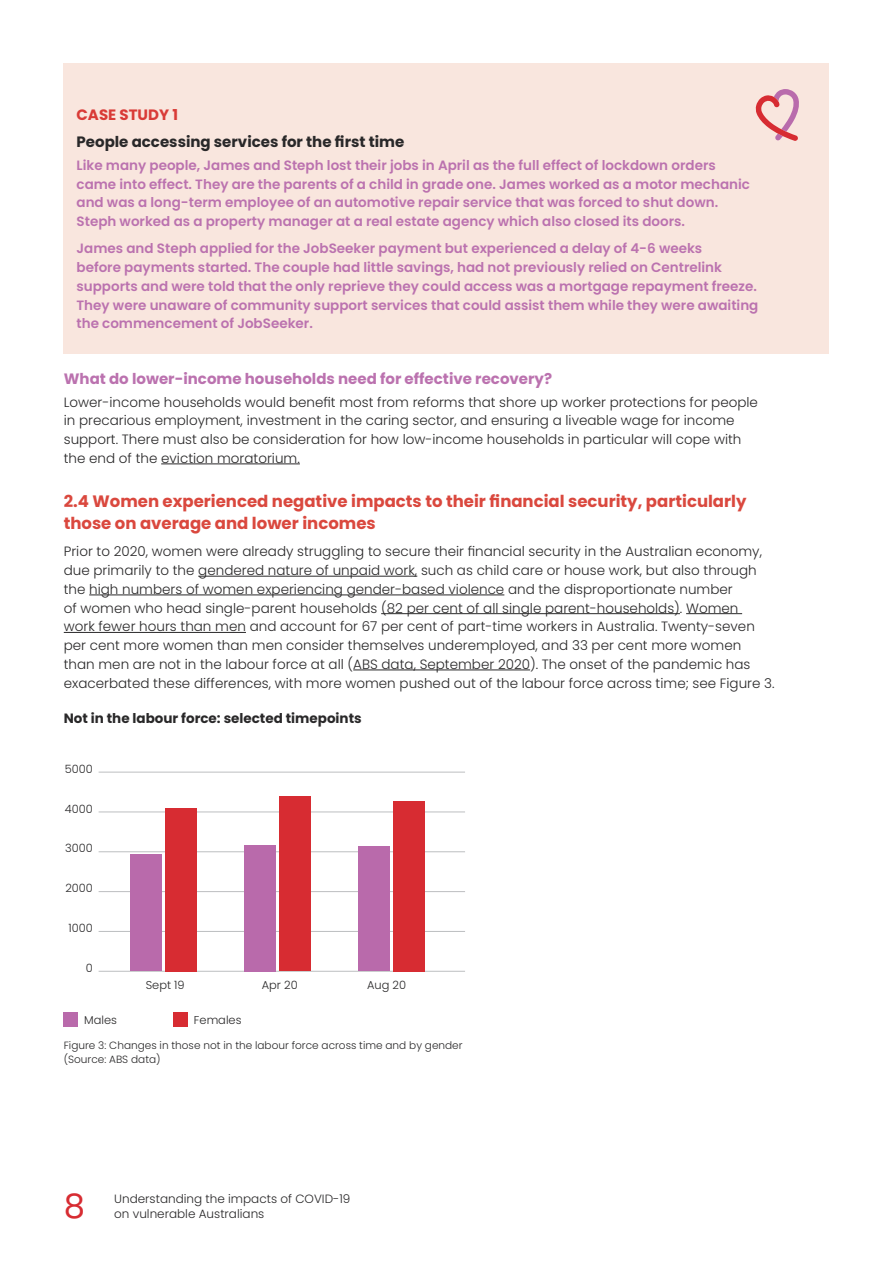
<style>
.page{position:relative;width:893px;height:1263px;background:#fff}
.page>*{position:absolute;margin:0;border:0;box-sizing:border-box;transform-origin:0 0}
.t1{font:33.75px "Poppins";color:#d72c32}
.t2{font:700 16.5px/22.5px "Poppins";color:#da483e}
.t3{font:700 15px "Poppins";color:#bb72af}
.t4{font:700 15px "Poppins";color:#292829}
.t5{font:700 15px "Poppins";color:#d93b37}
.t6{font:300 13.5px/18.8px "Poppins";color:#292829}
.t7{font:600 13.5px/18.8px "Poppins";color:#bb72af}
.t8{font:700 13.5px "Poppins";color:#292829}
.t9{font:300 12px "Poppins";color:#292829}
.t10{font:300 11.4px "Poppins";color:#292829}
.t11{font:300 10.5px/13.5px "Poppins";color:#292829}
</style>
<div class="page">
<hr style="left:161px;top:463px;width:139px;height:1px;background:#292829">
<hr style="left:198px;top:576px;width:219px;height:1px;background:#292829">
<hr style="left:89px;top:595px;width:415px;height:1px;background:#292829">
<hr style="left:381px;top:613px;width:299px;height:1px;background:#292829">
<hr style="left:686px;top:613px;width:56px;height:1px;background:#292829">
<hr style="left:64px;top:632px;width:182px;height:1px;background:#292829">
<hr style="left:353px;top:670px;width:177px;height:1px;background:#292829">
<div style="left:64px;top:64px;width:765px;height:290px;background:#f9e6de"></div>
<div style="left:63px;top:1012px;width:15px;height:14px;background:#b96aab"></div>
<div style="left:173px;top:1012px;width:15px;height:14px;background:#d72c32"></div>
<hr style="left:99px;top:971px;width:366px;height:1px;background:#bcbec0">
<hr style="left:99px;top:931px;width:366px;height:1px;background:#bcbec0">
<hr style="left:99px;top:891px;width:366px;height:1px;background:#bcbec0">
<hr style="left:99px;top:851px;width:366px;height:1px;background:#bcbec0">
<hr style="left:99px;top:811px;width:366px;height:1px;background:#bcbec0">
<hr style="left:99px;top:772px;width:366px;height:1px;background:#bcbec0">
<div style="left:165px;top:808px;width:32px;height:163px;background:#d72c32"></div>
<div style="left:279px;top:796px;width:32px;height:175px;background:#d72c32"></div>
<div style="left:393px;top:801px;width:32px;height:170px;background:#d72c32"></div>
<div style="left:130px;top:854px;width:32px;height:117px;background:#b96aab"></div>
<div style="left:245px;top:845px;width:31px;height:126px;background:#b96aab"></div>
<div style="left:358px;top:846px;width:32px;height:125px;background:#b96aab"></div>
<svg style="left:755px;top:89px;width:44px;height:52px"></svg>
<p class="t5" style="left:77px;top:106px;width:103px">CASE STUDY 1</p>
<p class="t4" style="left:77px;top:133px;width:329px">People accessing services for the first time</p>
<p class="t7" style="left:77px;top:156px;width:675px">Like many people, James and Steph lost their jobs in April as the full effect of lockdown orders came into effect. They are the parents of a child in grade one. James worked as a motor mechanic and was a long-term employee of an automotive repair service that was forced to shut down.<br>Steph worked as a property manager at a real estate agency which also closed its doors.</p>
<p class="t7" style="left:77px;top:239px;width:683px">James and Steph applied for the JobSeeker payment but experienced a delay of 4-6 weeks<br>before payments started. The couple had little savings, had not previously relied on Centrelink supports and were told that the only reprieve they could access was a mortgage repayment freeze.<br>They were unaware of community support services that could assist them while they were awaiting the commencement of JobSeeker.</p>
<p class="t3" style="left:64px;top:370px;width:490px">What do lower-income households need for effective recovery?</p>
<p class="t6" style="left:64px;top:393px;width:696px">Lower-income households would benefit most from reforms that shore up worker protections for people in precarious employment, investment in the caring sector, and ensuring a liveable wage for income support. There must also be consideration for how low-income households in particular will cope with the end of the eviction moratorium.</p>
<p class="t2" style="left:64px;top:490px;width:684px">2.4 Women experienced negative impacts to their financial security, particularly those on average and lower incomes</p>
<p class="t6" style="left:64px;top:542px;width:712px">Prior to 2020, women were already struggling to secure their financial security in the Australian economy, due primarily to the gendered nature of unpaid work, such as child care or house work, but also through the high numbers of women experiencing gender-based violence and the disproportionate number<br>of women who head single-parent households (82 per cent of all single parent-households). Women<br>work fewer hours than men and account for 67 per cent of part-time workers in Australia. Twenty-seven per cent more women than men consider themselves underemployed, and 33 per cent more women than men are not in the labour force at all (ABS data, September 2020). The onset of the pandemic has exacerbated these differences, with more women pushed out of the labour force across time; see Figure 3.</p>
<p class="t8" style="left:64px;top:711px;width:299px">Not in the labour force: selected timepoints</p>
<p class="t10" style="left:65px;top:762px;width:30px">5000</p>
<p class="t10" style="left:65px;top:802px;width:30px">4000</p>
<p class="t10" style="left:65px;top:842px;width:29px">3000</p>
<p class="t10" style="left:65px;top:882px;width:29px">2000</p>
<p class="t10" style="left:69px;top:921px;width:26px">1000</p>
<p class="t10" style="left:86px;top:961px;width:9px">0</p>
<p class="t10" style="left:146px;top:978px;width:40px">Sept 19</p>
<p class="t10" style="left:262px;top:978px;width:37px">Apr 20</p>
<p class="t10" style="left:367px;top:978px;width:41px">Aug 20</p>
<p class="t10" style="left:84px;top:1013px;width:34px">Males</p>
<p class="t10" style="left:194px;top:1013px;width:49px">Females</p>
<p class="t11" style="left:64px;top:1039px;width:400px">Figure 3: Changes in those not in the labour force across time and by gender (Source: ABS data)</p>
<h1 class="t1" style="left:64px;top:1186px;width:23px">8</h1>
<p class="t9" style="left:114px;top:1192px;width:238px">Understanding the impacts of COVID-19</p>
<p class="t9" style="left:114px;top:1207px;width:152px">on vulnerable Australians</p>
</div>
